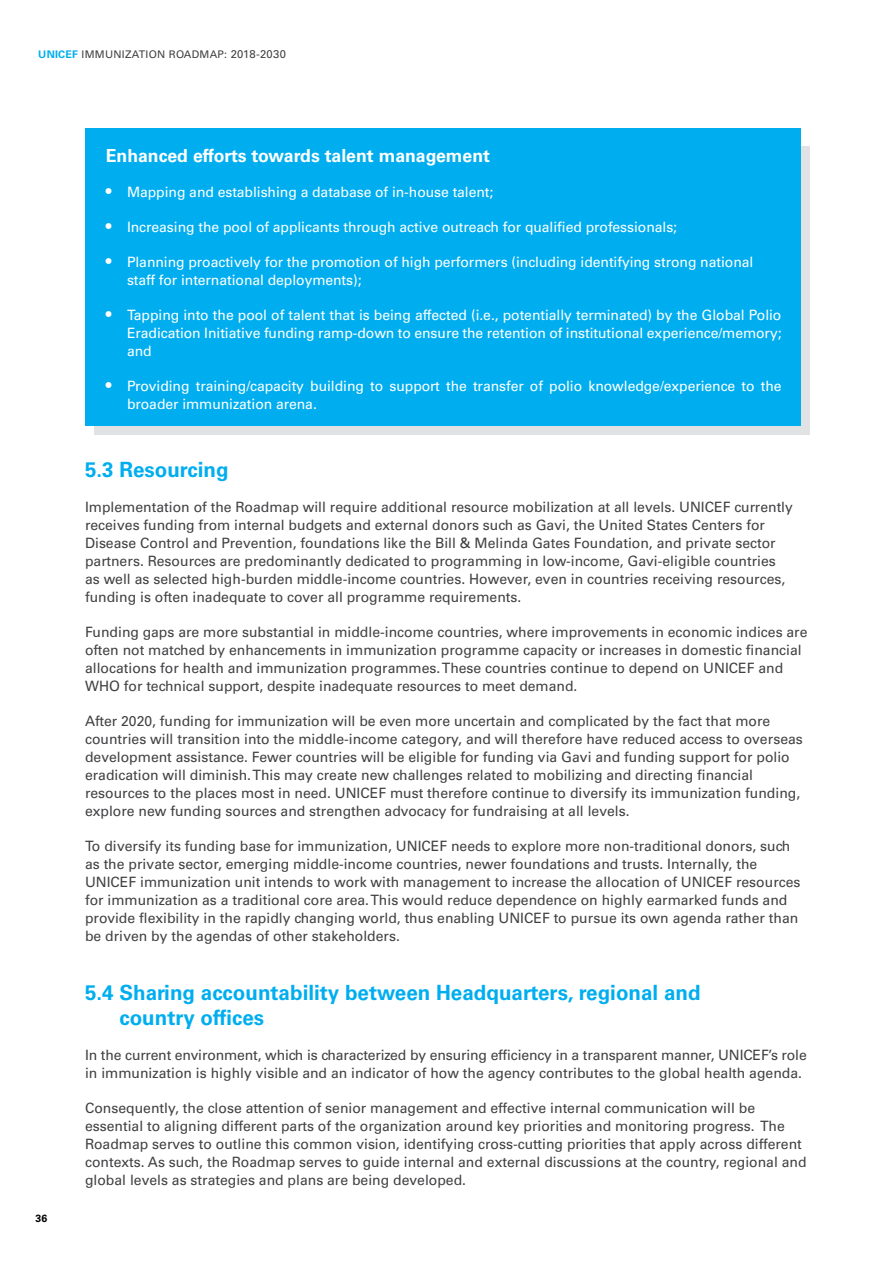
<style>
.page{position:relative;width:893px;height:1263px;background:#fff}
.page>*{position:absolute;margin:0;border:0;box-sizing:border-box;transform-origin:0 0}
.t1{font:700 21px/25.2px "Univers LT Std";color:#00aeef}
.t2{font:700 18px "Univers LT Std";color:#fff}
.t3{font:14.25px/18px "Univers LT Std";color:#414042}
.t4{font:14.25px/18px "Univers LT Std";letter-spacing:-.005em;color:#fff}
.t5{font:10.5px "Univers LT Std";letter-spacing:.025em;color:#414042}
.t6{font:700 10.5px "Univers LT Std";color:#000}
.s1{font-weight:700;color:#00aeef}
.s2{font-size:11.25px}
.s3{font-weight:700;font-size:16.5px}
</style>
<div class="page">
<div style="left:94px;top:146px;width:715px;height:288px;background:#e1e2e3"></div>
<div style="left:85px;top:128px;width:716px;height:297px;background:#00aeef"></div>
<p class="t5" style="left:38px;top:48px;width:249px"><span class="s1">UNICEF</span> IMMUNIZATION ROADMAP: <span class="s2">2018-2030</span></p>
<p class="t2" style="left:106px;top:145px;width:386px">Enhanced efforts towards talent management</p>
<p class="t4" style="left:106px;top:183px;width:389px"><span class="s3">•</span> Mapping and establishing a database of in-house talent;</p>
<p class="t4" style="left:106px;top:218px;width:573px"><span class="s3">•</span> Increasing the pool of applicants through active outreach for qualified professionals;</p>
<p class="t4" style="left:127px;top:253px;width:628px;text-indent:-21px"><span class="s3">•</span> Planning proactively for the promotion of high performers (including identifying strong national staff for international deployments);</p>
<p class="t4" style="left:127px;top:306px;width:656px;text-align:justify;text-indent:-21px"><span class="s3">•</span> Tapping into the pool of talent that is being affected (i.e., potentially terminated) by the Global Polio Eradication Initiative funding ramp-down to ensure the retention of institutional experience/memory; and</p>
<p class="t4" style="left:127px;top:377px;width:656px;text-indent:-21px"><span class="s3">•</span> Providing training/capacity building to support the transfer of polio knowledge/experience to the broader immunization arena.</p>
<h1 class="t1" style="left:85px;top:457px;width:145px">5.3 Resourcing</h1>
<p class="t3" style="left:85px;top:498px;width:709px">Implementation of the Roadmap will require additional resource mobilization at all levels. UNICEF currently receives funding from internal budgets and external donors such as Gavi, the United States Centers for Disease Control and Prevention, foundations like the Bill &amp; Melinda Gates Foundation, and private sector partners. Resources are predominantly dedicated to programming in low-income, Gavi-eligible countries as well as selected high-burden middle-income countries. However, even in countries receiving resources, funding is often inadequate to cover all programme requirements.</p>
<p class="t3" style="left:85px;top:623px;width:724px">Funding gaps are more substantial in middle-income countries, where improvements in economic indices are often not matched by enhancements in immunization programme capacity or increases in domestic financial allocations for health and immunization programmes. These countries continue to depend on UNICEF and WHO for technical support, despite inadequate resources to meet demand.</p>
<p class="t3" style="left:85px;top:712px;width:719px">After 2020, funding for immunization will be even more uncertain and complicated by the fact that more countries will transition into the middle-income category, and will therefore have reduced access to overseas development assistance. Fewer countries will be eligible for funding via Gavi and funding support for polio eradication will diminish. This may create new challenges related to mobilizing and directing financial resources to the places most in need. UNICEF must therefore continue to diversify its immunization funding, explore new funding sources and strengthen advocacy for fundraising at all levels.</p>
<p class="t3" style="left:85px;top:837px;width:717px">To diversify its funding base for immunization, UNICEF needs to explore more non-traditional donors, such as the private sector, emerging middle-income countries, newer foundations and trusts. Internally, the UNICEF immunization unit intends to work with management to increase the allocation of UNICEF resources for immunization as a traditional core area. This would reduce dependence on highly earmarked funds and provide flexibility in the rapidly changing world, thus enabling UNICEF to pursue its own agenda rather than be driven by the agendas of other stakeholders.</p>
<p class="t6" style="left:36px;top:1212px;width:13px">36</p>
<h1 class="t1" style="left:119px;top:980px;width:583px;text-indent:-34px">5.4 Sharing accountability between Headquarters, regional and country offices</h1>
<p class="t3" style="left:85px;top:1046px;width:723px">In the current environment, which is characterized by ensuring efficiency in a transparent manner, UNICEF’s role in immunization is highly visible and an indicator of how the agency contributes to the global health agenda.</p>
<p class="t3" style="left:85px;top:1099px;width:723px">Consequently, the close attention of senior management and effective internal communication will be essential to aligning different parts of the organization around key priorities and monitoring progress. The Roadmap serves to outline this common vision, identifying cross-cutting priorities that apply across different contexts. As such, the Roadmap serves to guide internal and external discussions at the country, regional and global levels as strategies and plans are being developed.</p>
</div>
